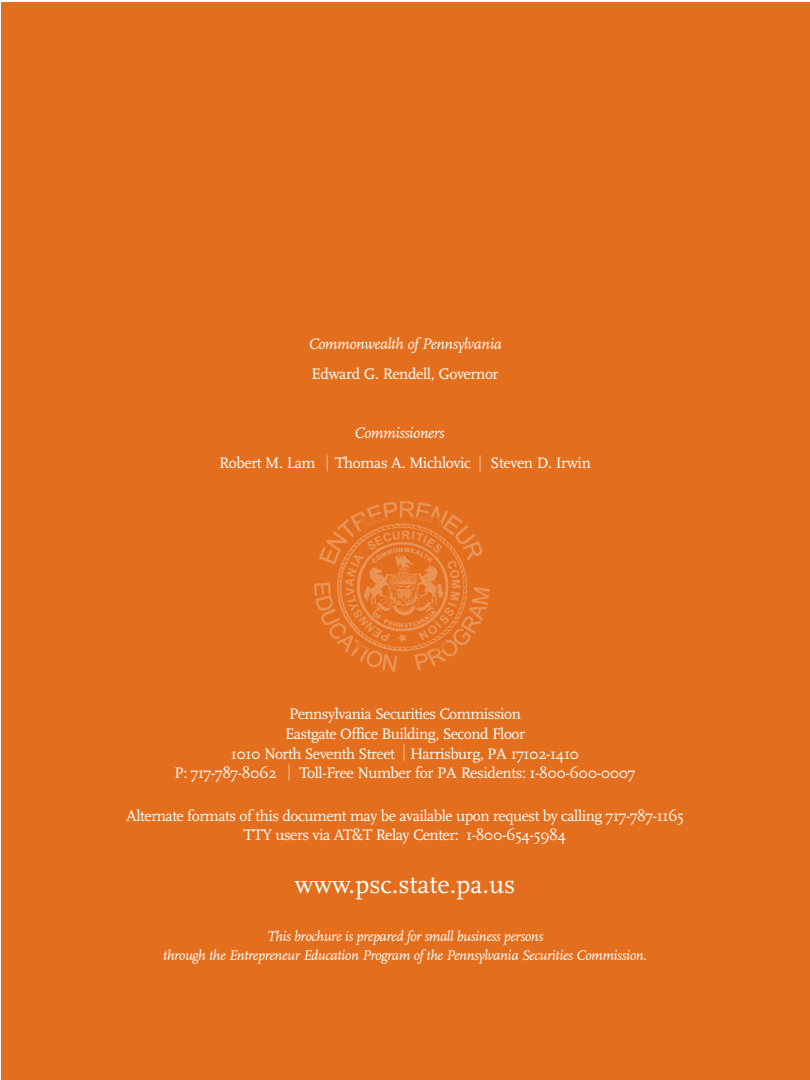
<style>
.page{position:relative;width:810px;height:1080px;background:#fff}
.page>*{position:absolute;margin:0;border:0;box-sizing:border-box;transform-origin:0 0}
.t1{font:26.38px "Scala";color:#fff}
.t2{font:15.88px/19.9px "Scala";letter-spacing:-.03em;color:#fff;text-align:center}
.t3{font:italic 15.88px "Scala";letter-spacing:-.02em;color:#fff}
.t4{font:italic 14.5px/18.5px "Scala";letter-spacing:-.025em;color:#fff;text-align:center}
</style>
<div class="page">
<div style="left:2px;top:2px;width:808px;height:1078px;background:#e36f1e"></div>
<img style="left:314px;top:501px;width:176px;height:171px">
<svg style="left:327px;top:455px;width:1px;height:16px"></svg>
<svg style="left:480px;top:455px;width:1px;height:17px"></svg>
<svg style="left:404px;top:744px;width:1px;height:17px"></svg>
<svg style="left:289px;top:764px;width:1px;height:17px"></svg>
<p class="t3" style="left:308px;top:338px;width:195px">Commonwealth of Pennsylvania</p>
<p class="t2" style="left:312px;top:365px;width:189px">Edward G. Rendell, Governor</p>
<p class="t3" style="left:354px;top:427px;width:92px">Commissioners</p>
<p class="t2" style="left:219px;top:454px;width:373px">Robert M. Lam Thomas A. Michlovic Steven D. Irwin</p>
<p class="t2" style="left:289px;top:705px;width:233px">Pennsylvania Securities Commission</p>
<p class="t2" style="left:285px;top:725px;width:242px">Eastgate Office Building, Second Floor</p>
<p class="t2" style="left:231px;top:745px;width:350px">1010 North Seventh Street Harrisburg, PA 17102-1410</p>
<p class="t2" style="left:174px;top:765px;width:104px">P: 717-787-8062</p>
<p class="t2" style="left:300px;top:765px;width:338px">Toll-Free Number for PA Residents: 1-800-600-0007</p>
<p class="t2" style="left:126px;top:807px;width:560px">Alternate formats of this document may be available upon request by calling 717-787-1165<br>TTY users via AT&amp;T Relay Center: 1-800-654-5984</p>
<h1 class="t1" style="left:295px;top:874px;width:222px">www.psc.state.pa.us</h1>
<p class="t4" style="left:163px;top:929px;width:485px">This brochure is prepared for small business persons<br>through the Entrepreneur Education Program of the Pennsylvania Securities Commission.</p>
</div>
